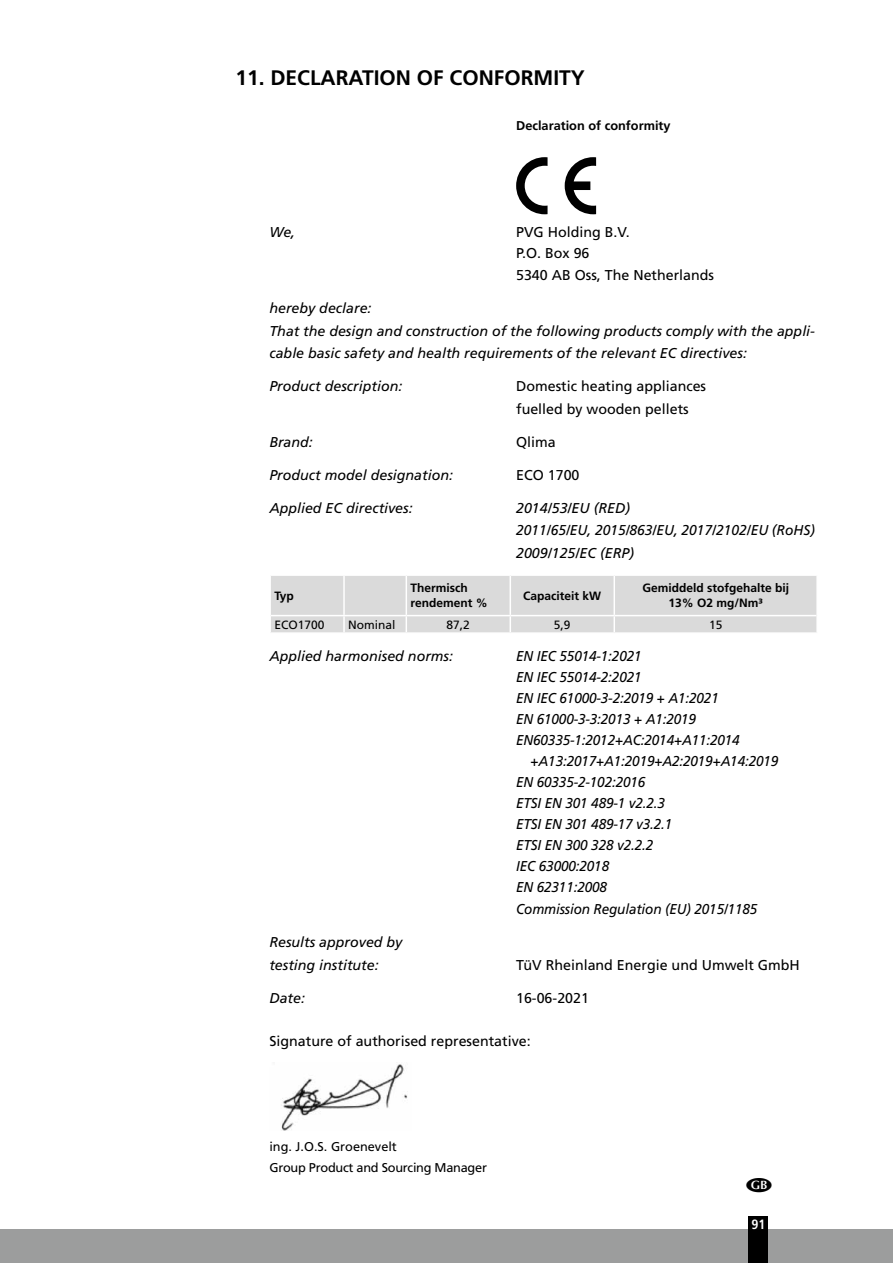
<style>
.page{position:relative;width:893px;height:1263px;background:#fff}
.page>*{position:absolute;margin:0;border:0;box-sizing:border-box;transform-origin:0 0}
.t1{font:700 21px "Frutiger LT Std";color:#000}
.t2{font:italic 14.25px/22.5px "Frutiger LT Std";color:#000}
.t3{font:italic 14.25px "Frutiger LT Com";letter-spacing:-.01em;color:#000;scale:.95 1}
.t4{font:14.25px/21px "Frutiger LT Std";color:#000}
.t5{font:700 condensed 13.5px "Frutiger LT Std";color:#fff}
.t6{font:12.75px/21px "Frutiger LT Std";letter-spacing:-.02em;color:#000}
.t7{font:700 12.75px "Frutiger LT Std";color:#000}
.t8{font:700 12px/15px "Frutiger LT Std";color:#000}
.t9{font:12px "Frutiger LT Std";color:#000}
</style>
<div class="page">
<div style="left:0;top:1229px;width:893px;height:34px;background:#9c9d9d"></div>
<div style="left:748px;top:1216px;width:20px;height:47px;background:#000"></div>
<svg style="left:516px;top:157px;width:32px;height:57px"></svg>
<svg style="left:565px;top:157px;width:31px;height:57px"></svg>
<div style="left:271px;top:576px;width:546px;height:56px;background:#dadada"></div>
<hr style="left:271px;top:615px;width:73px;height:1px;background:#fff">
<hr style="left:344px;top:615px;width:62px;height:1px;background:#fff">
<hr style="left:406px;top:615px;width:104px;height:1px;background:#fff">
<hr style="left:510px;top:615px;width:104px;height:1px;background:#fff">
<hr style="left:614px;top:615px;width:202px;height:1px;background:#fff">
<img style="left:281px;top:1064px;width:126px;height:66px">
<h1 class="t1" style="left:235px;top:66px;width:351px">11. DECLARATION OF CONFORMITY</h1>
<p class="t7" style="left:516px;top:118px;width:156px">Declaration of conformity</p>
<p class="t2" style="left:269px;top:221px;width:27px">We,</p>
<p class="t4" style="left:516px;top:221px;width:115px">PVG Holding B.V.<br>P.O. Box 96</p>
<p class="t4" style="left:516px;top:265px;width:199px">5340 AB Oss, The Netherlands</p>
<p class="t2" style="left:269px;top:297px;width:547px">hereby declare:<br>That the design and construction of the following products comply with the appli&shy;cable basic safety and health requirements of the relevant EC directives:</p>
<p class="t2" style="left:269px;top:375px;width:135px">Product description:</p>
<p class="t4" style="left:516px;top:375px;width:192px;line-height:22.5px">Domestic heating appliances fuelled by wooden pellets</p>
<p class="t2" style="left:269px;top:431px;width:45px">Brand:</p>
<p class="t4" style="left:516px;top:431px;width:41px">Qlima</p>
<p class="t2" style="left:269px;top:464px;width:185px">Product model designation:</p>
<p class="t4" style="left:516px;top:464px;width:65px">ECO 1700</p>
<p class="t2" style="left:269px;top:497px;width:145px">Applied EC directives:</p>
<p class="t2" style="left:516px;top:497px;width:300px">2014/53/EU (RED)<br>2011/65/EU, 2015/863/EU, 2017/2102/EU (RoHS)<br>2009/125/EC (ERP)</p>
<p class="t8" style="left:274px;top:588px;width:21px">Typ</p>
<p class="t8" style="left:411px;top:581px;width:79px">Thermisch rendement %</p>
<p class="t8" style="left:523px;top:588px;width:80px">Capaciteit kW</p>
<p class="t8" style="left:642px;top:581px;width:148px;text-align:center">Gemiddeld stofgehalte bij<br>13% O2 mg/Nm³</p>
<p class="t9" style="left:274px;top:618px;width:52px">ECO1700</p>
<p class="t9" style="left:348px;top:618px;width:49px">Nominal</p>
<p class="t9" style="left:447px;top:618px;width:25px">87,2</p>
<p class="t9" style="left:554px;top:618px;width:18px">5,9</p>
<p class="t9" style="left:709px;top:618px;width:15px">15</p>
<p class="t2" style="left:269px;top:645px;width:185px">Applied harmonised norms:</p>
<p class="t3" style="left:516px;top:647px;width:134px">EN IEC 55014-1:2021</p>
<p class="t3" style="left:516px;top:668px;width:134px">EN IEC 55014-2:2021</p>
<p class="t3" style="left:516px;top:689px;width:215px">EN IEC 61000-3-2:2019 + A1:2021</p>
<p class="t3" style="left:516px;top:711px;width:191px">EN 61000-3-3:2013 + A1:2019</p>
<p class="t3" style="left:516px;top:732px;width:237px">EN60335-1:2012+AC:2014+A11:2014</p>
<p class="t3" style="left:531px;top:753px;width:262px">+A13:2017+A1:2019+A2:2019+A14:2019</p>
<p class="t3" style="left:516px;top:774px;width:138px">EN 60335-2-102:2016</p>
<p class="t3" style="left:516px;top:795px;width:158px">ETSI EN 301 489-1 v2.2.3</p>
<p class="t3" style="left:516px;top:816px;width:166px">ETSI EN 301 489-17 v3.2.1</p>
<p class="t3" style="left:516px;top:837px;width:146px">ETSI EN 300 328 v2.2.2</p>
<p class="t3" style="left:516px;top:858px;width:99px">IEC 63000:2018</p>
<p class="t3" style="left:516px;top:879px;width:97px">EN 62311:2008</p>
<p class="t3" style="left:516px;top:901px;width:255px">Commission Regulation (EU) 2015/1185</p>
<p class="t2" style="left:269px;top:931px;width:135px">Results approved by testing institute:</p>
<p class="t4" style="left:516px;top:954px;width:285px">TüV Rheinland Energie und Umwelt GmbH</p>
<p class="t2" style="left:269px;top:987px;width:37px">Date:</p>
<p class="t4" style="left:516px;top:987px;width:74px">16-06-2021</p>
<p class="t4" style="left:269px;top:1031px;width:263px">Signature of authorised representative:</p>
<p class="t6" style="left:269px;top:1136px;width:219px">ing. J.O.S. Groenevelt<br>Group Product and Sourcing Manager</p>
<p class="t5" style="left:751px;top:1216px;width:16px">91</p>
</div>
